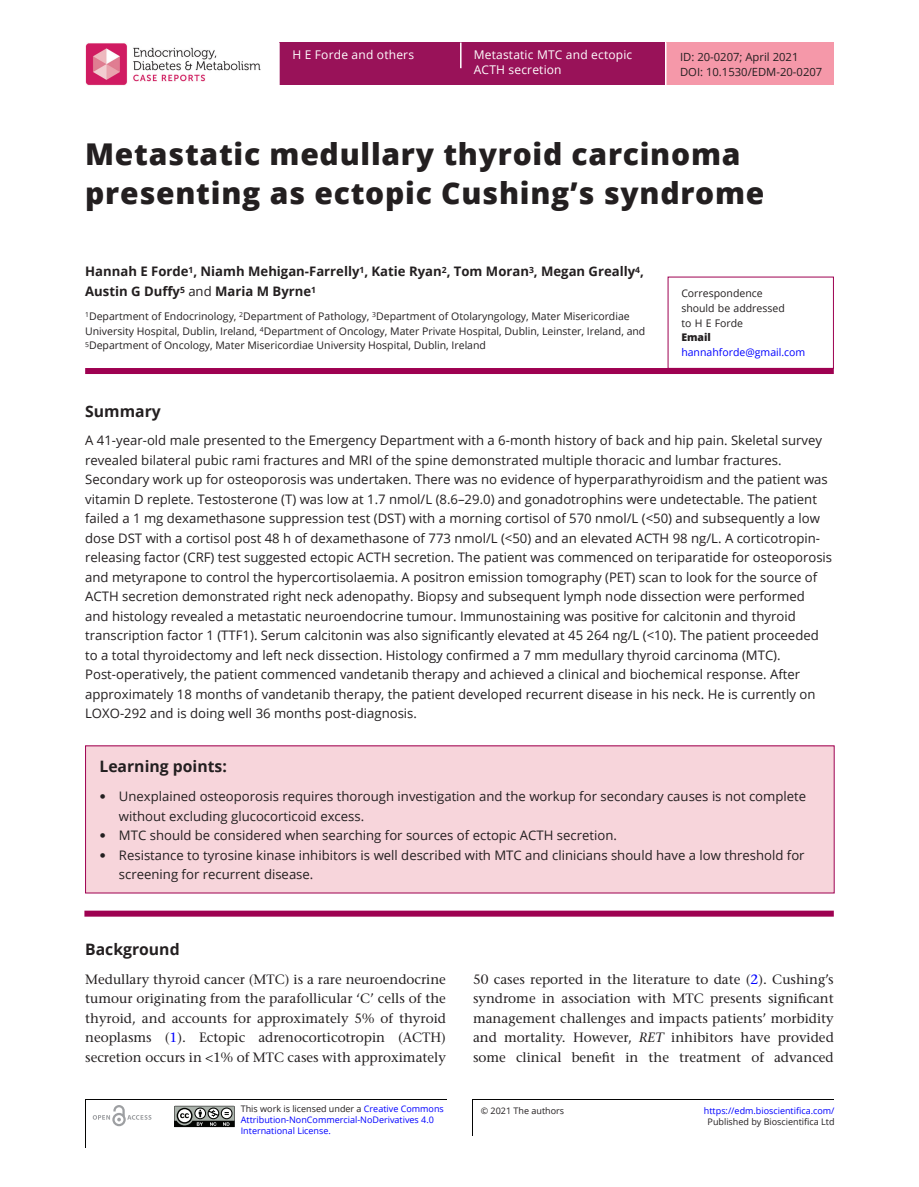
<style>
.page{position:relative;width:919px;height:1187px;background:#fff}
.page>*{position:absolute;margin:0;border:0;box-sizing:border-box;transform-origin:0 0}
.CT{font:800 30px/39px "Open Sans";letter-spacing:.025em;color:#231f20}
.H1_Rule{font:700 15.75px "Open Sans";color:#231f20}
.ABS_H{font:700 15.75px "Open Sans";color:#231f20}
.TXT{font:500 13.5px/19.5px "Stone Serif Std";color:#231f20;text-align:justify}
.ABS_TXT{font:13.2px/19.5px "Open Sans";color:#231f20}
.AU{font:700 13.2px/19.5px "Open Sans";color:#231f20}
.Article_Title{font:12px/14.7px "Open Sans";letter-spacing:.015em;color:#fff}
.Author_Name{font:12px "Open Sans";letter-spacing:.015em;color:#fff}
.t1{font:11.25px/14.1px "Open Sans";color:#231f20}
.Address{font:10.5px/14.7px "Open Sans";color:#231f20}
.Corres{font:10.5px "Open Sans";color:#231f20}
.Corres-2{font:10.5px "Open Sans";color:#00f}
.Corres-3{font:800 10.5px "Open Sans";color:#231f20}
.t2{font:9px/10.5px "Open Sans";color:#00f}
.t3{font:9px "Open Sans";color:#231f20}
.s1{font-weight:400}
.s2{font-family:"Frutiger LT Std"}
.s3{color:#00f}
.s4{font-style:italic}
.s5{color:#231f20}
</style>
<div class="page">
<div style="left:280px;top:43px;width:385px;height:42px;background:#991259"></div>
<div style="left:666px;top:43px;width:167px;height:42px;background:#f598a9"></div>
<svg style="left:460px;top:43px;width:1px;height:25px"></svg>
<img style="left:85px;top:43px;width:176px;height:42px">
<hr style="left:85px;top:1099px;width:1px;height:48px;background:#040503">
<hr style="left:472px;top:1099px;width:1px;height:36px;background:#050504">
<hr style="left:85px;top:1098px;width:361px;height:1px;background:#050504">
<hr style="left:472px;top:1099px;width:361px;height:1px;background:#050504">
<svg style="left:174px;top:1105px;width:61px;height:23px"></svg>
<svg style="left:93px;top:1105px;width:58px;height:21px"></svg>
<div style="left:85px;top:368px;width:748px;height:6px;background:#9e0151"></div>
<div style="left:667px;top:277px;width:166px;height:92px;border:1px solid #9e0151"></div>
<div style="left:86px;top:745px;width:748px;height:147px;background:#f7d5db"></div>
<div style="left:84px;top:910px;width:749px;height:6px;background:#9e0151"></div>
<p class="Author_Name" style="left:292px;top:47px;width:123px">H E Forde and others</p>
<p class="Article_Title" style="left:474px;top:47px;width:160px">Metastatic MTC and ectopic<br>ACTH secretion</p>
<p class="t1" style="left:680px;top:50px;width:144px">ID: 20-0207; April 2021<br>DOI: 10.1530/EDM-20-0207</p>
<p class="CT" style="left:85px;top:133px;width:680px">Metastatic medullary thyroid carcinoma presenting as ectopic Cushing’s syndrome</p>
<p class="AU" style="left:85px;top:261px;width:560px">Hannah E Forde<sup>1</sup>, Niamh Mehigan-Farrelly<sup>1</sup>, Katie Ryan<sup>2</sup>, Tom Moran<sup>3</sup>, Megan Greally<sup>4</sup>,<br>Austin G Duffy<sup>5</sup> <span class="s1">and</span> Maria M Byrne<sup>1</sup></p>
<p class="Address" style="left:85px;top:308px;width:561px"><sup>1</sup>Department of Endocrinology, <sup>2</sup>Department of Pathology, <sup>3</sup>Department of Otolaryngology, Mater Misericordiae<br>University Hospital, Dublin, Ireland, <sup>4</sup>Department of Oncology, Mater Private Hospital, Dublin, Leinster, Ireland, and<br><sup>5</sup>Department of Oncology, Mater Misericordiae University Hospital, Dublin, Ireland</p>
<p class="Corres" style="left:681px;top:286px;width:83px">Correspondence</p>
<p class="Corres" style="left:681px;top:301px;width:105px">should be addressed</p>
<p class="Corres" style="left:681px;top:316px;width:63px">to H E Forde</p>
<p class="Corres-3" style="left:681px;top:329px;width:31px">Email</p>
<p class="Corres-2" style="left:681px;top:345px;width:125px">hannahforde@gmail.com</p>
<p class="ABS_H" style="left:85px;top:400px;width:77px">Summary</p>
<p class="ABS_TXT" style="left:85px;top:430px;width:748px">A 41-year-old male presented to the Emergency Department with a 6-month history of back and hip pain. Skeletal survey revealed bilateral pubic rami fractures and MRI of the spine demonstrated multiple thoracic and lumbar fractures.<br>Secondary work up for osteoporosis was undertaken. There was no evidence of hyperparathyroidism and the patient was vitamin D replete. Testosterone (T) was low at 1.7 nmol/L (8.6–29.0) and gonadotrophins were undetectable. The patient failed a 1 mg dexamethasone suppression test (DST) with a morning cortisol of 570 nmol/L (&lt;50) and subsequently a low dose DST with a cortisol post 48 h of dexamethasone of 773 nmol/L (&lt;50) and an elevated ACTH 98 ng/L. A corticotropin&shy;releasing factor (CRF) test suggested ectopic ACTH secretion. The patient was commenced on teriparatide for osteoporosis and metyrapone to control the hypercortisolaemia. A positron emission tomography (PET) scan to look for the source of ACTH secretion demonstrated right neck adenopathy. Biopsy and subsequent lymph node dissection were performed<br>and histology revealed a metastatic neuroendocrine tumour. Immunostaining was positive for calcitonin and thyroid transcription factor 1 (TTF1). Serum calcitonin was also significantly elevated at 45 264 ng/L (&lt;10). The patient proceeded to a total thyroidectomy and left neck dissection. Histology confirmed a 7 mm medullary thyroid carcinoma (MTC).<br>Post-operatively, the patient commenced vandetanib therapy and achieved a clinical and biochemical response. After approximately 18 months of vandetanib therapy, the patient developed recurrent disease in his neck. He is currently on LOXO-292 and is doing well 36 months post-diagnosis.</p>
<h1 class="H1_Rule" style="left:99px;top:755px;width:129px">Learning points:</h1>
<p class="ABS_TXT" style="left:119px;top:786px;width:688px;text-indent:-20px"><span class="s2">•</span> Unexplained osteoporosis requires thorough investigation and the workup for secondary causes is not complete without excluding glucocorticoid excess.</p>
<p class="ABS_TXT" style="left:99px;top:825px;width:519px"><span class="s2">•</span> MTC should be considered when searching for sources of ectopic ACTH secretion.</p>
<p class="ABS_TXT" style="left:119px;top:844px;width:687px;text-indent:-20px"><span class="s2">•</span> Resistance to tyrosine kinase inhibitors is well described with MTC and clinicians should have a low threshold for screening for recurrent disease.</p>
<p class="H1_Rule" style="left:85px;top:937px;width:96px">Background</p>
<p class="TXT" style="left:85px;top:969px;width:362px">Medullary thyroid cancer (MTC) is a rare neuroendocrine tumour originating from the parafollicular ‘C’ cells of the thyroid, and accounts for approximately 5% of thyroid neoplasms (<span class="s3">1</span>). Ectopic adrenocorticotropin (ACTH) secretion occurs in &lt;1% of MTC cases with approximately</p>
<p class="TXT" style="left:473px;top:969px;width:362px">50 cases reported in the literature to date (<span class="s3">2</span>). Cushing’s syndrome in association with MTC presents significant management challenges and impacts patients’ morbidity and mortality. However, <span class="s4">RET</span> inhibitors have provided some clinical benefit in the treatment of advanced</p>
<p class="t2" style="left:241px;top:1103px;width:204px"><span class="s5">This work is licensed under a</span> Creative Commons<br>Attribution-NonCommercial-NoDerivatives 4.0<br>International License.</p>
<p class="t3" style="left:481px;top:1103px;width:85px">© 2021 The authors</p>
<p class="t2" style="left:703px;top:1104px;width:132px">https://edm.bioscientifica.com/</p>
<p class="t3" style="left:707px;top:1115px;width:128px">Published by Bioscientifica Ltd</p>
</div>
